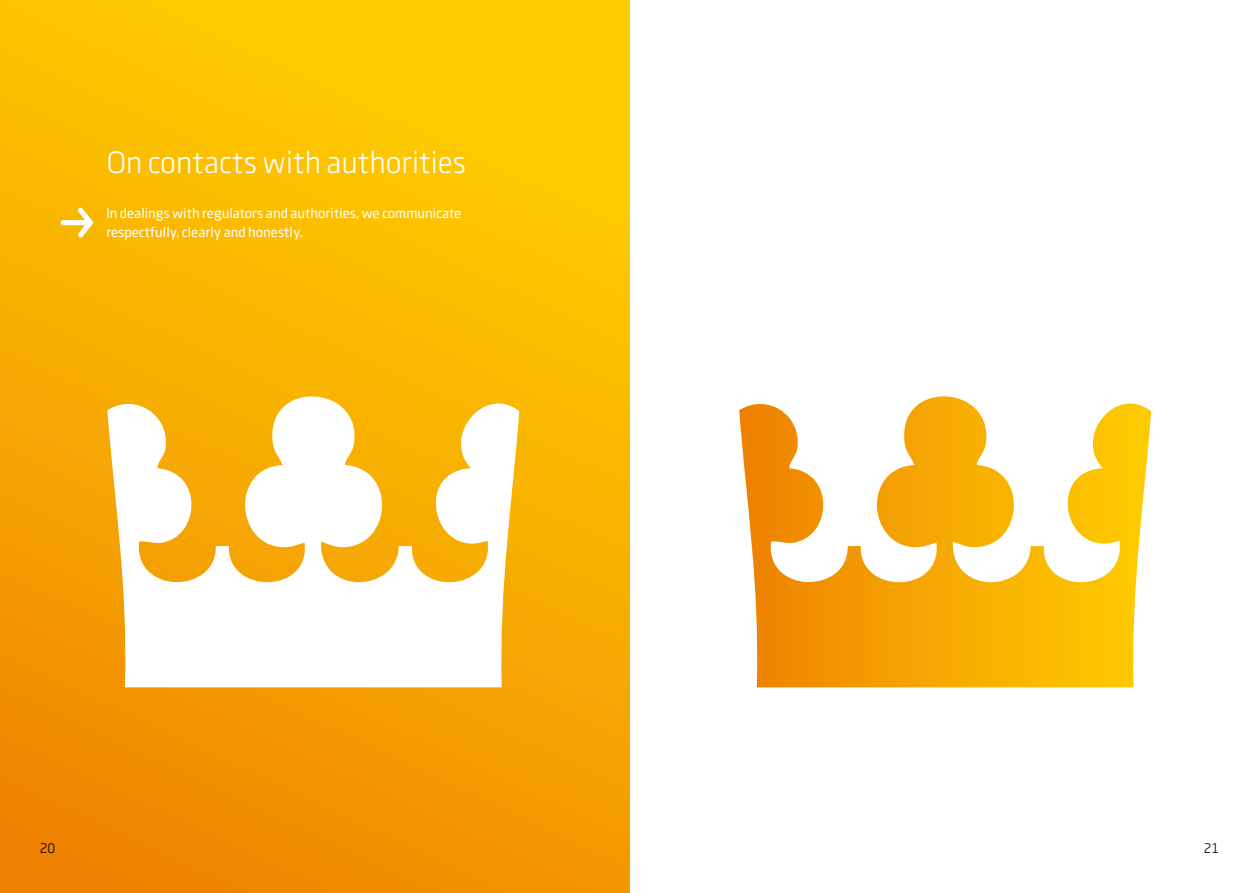
<style>
.page{position:relative;width:1259px;height:893px;background:#fff}
.page>*{position:absolute;margin:0;border:0;box-sizing:border-box;transform-origin:0 0}
.t1{font:30px "Swedbank Sans";color:#fff}
.t2{font:500 13.5px/19.5px "Swedbank Sans";color:#fff}
.t3{font:13.5px "Swedbank Sans";color:#000}
</style>
<div class="page">
<div style="left:0;top:0;width:629px;height:893px;background:linear-gradient(to bottom,#ffcf00,#f08c01)"></div>
<svg style="left:739px;top:396px;width:412px;height:291px"></svg>
<svg style="left:107px;top:378px;width:412px;height:309px"></svg>
<svg style="left:61px;top:207px;width:33px;height:31px"></svg>
<h1 class="t1" style="left:106px;top:144px;width:361px">On contacts with authorities</h1>
<p class="t2" style="left:106px;top:203px;width:356px">In dealings with regulators and authorities, we communicate respectfully, clearly and honestly.</p>
<p class="t3" style="left:40px;top:840px;width:17px">20</p>
<p class="t3" style="left:1203px;top:840px;width:17px">21</p>
</div>
